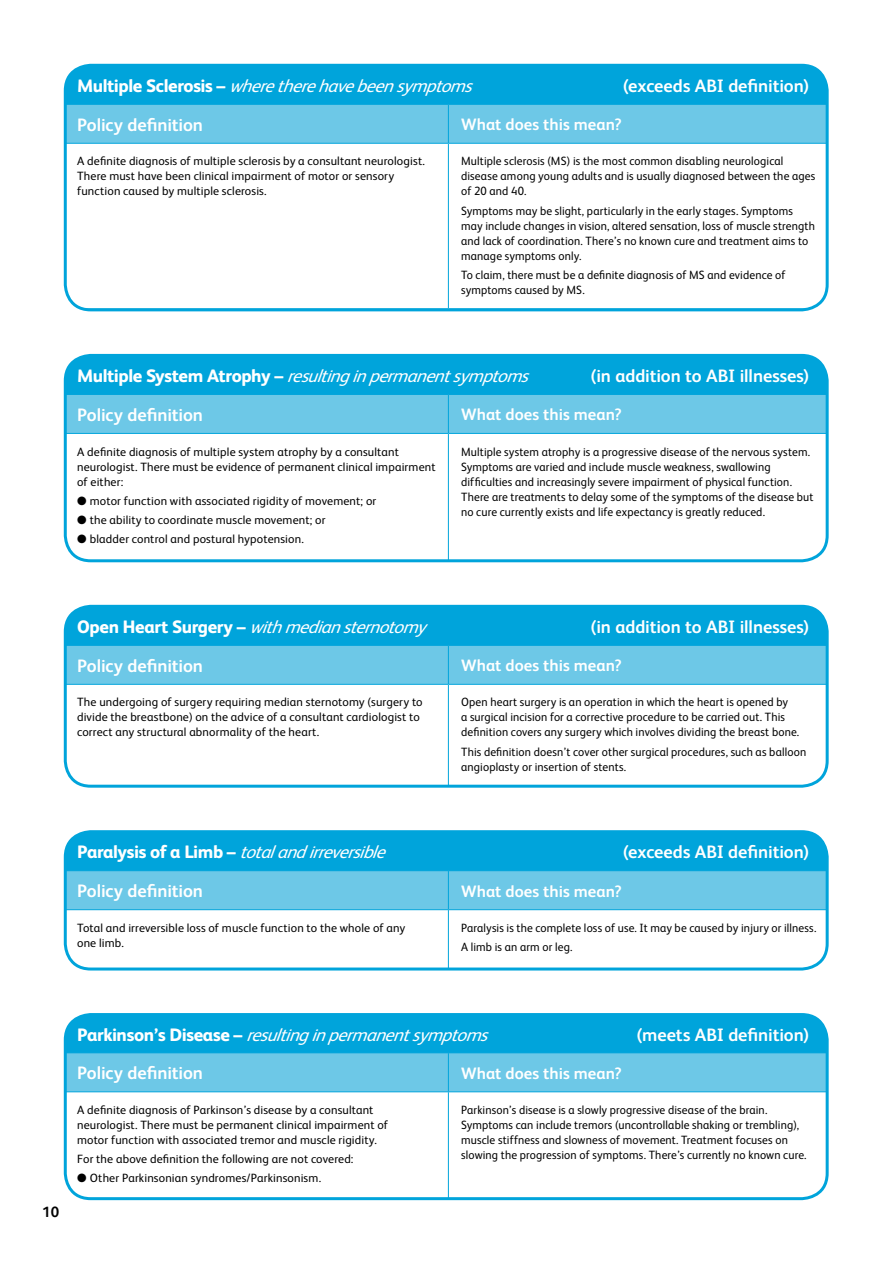
<style>
.page{position:relative;width:893px;height:1263px;background:#fff}
.page>*{position:absolute;margin:0;border:0;box-sizing:border-box;transform-origin:0 0}
.t1{font:italic 18px "FS Albert Alt";color:#fff}
.t2{font:700 18px "FS Albert Alt";letter-spacing:-.005em;color:#fff}
.t3{font:700 16.5px "FS Albert Alt";letter-spacing:.005em;color:#fff}
.t4{font:15px "FS Albert Alt Bold";color:#000}
.t5{font:12px/15px "FS Albert Alt";letter-spacing:.015em;color:#000;scale:.96 1}
.t6{font:12px/15px "FS Albert Alt";letter-spacing:.015em;color:#000}
.s1{font-weight:800;font-style:normal}
.s2{font-weight:700;font-style:normal}
</style>
<div class="page">
<div style="left:65px;top:65px;width:762px;height:39px;background:#00a4db"></div>
<div style="left:68px;top:105px;width:757px;height:38px;background:#6dc8e7"></div>
<hr style="left:65px;top:104px;width:383px;height:1px;background:#00a4db">
<hr style="left:448px;top:105px;width:1px;height:38px;background:#00a4db">
<hr style="left:448px;top:104px;width:379px;height:1px;background:#00a4db">
<hr style="left:65px;top:144px;width:1px;height:164px;background:#00a4db">
<hr style="left:65px;top:143px;width:383px;height:1px;background:#00a4db">
<hr style="left:65px;top:308px;width:383px;height:2px;background:#00a4db">
<hr style="left:448px;top:144px;width:1px;height:164px;background:#00a4db">
<hr style="left:448px;top:143px;width:379px;height:1px;background:#00a4db">
<hr style="left:448px;top:308px;width:379px;height:2px;background:#00a4db">
<div style="left:64px;top:64px;width:765px;height:247px;border:3px solid #00a4db;border-radius:26px"></div>
<div style="left:65px;top:1014px;width:762px;height:39px;background:#00a4db"></div>
<div style="left:68px;top:1053px;width:757px;height:38px;background:#6dc8e7"></div>
<hr style="left:448px;top:1053px;width:1px;height:38px;background:#00a4db">
<hr style="left:65px;top:1092px;width:1px;height:107px;background:#00a4db">
<hr style="left:65px;top:1091px;width:383px;height:1px;background:#00a4db">
<hr style="left:448px;top:1092px;width:1px;height:107px;background:#00a4db">
<hr style="left:448px;top:1091px;width:379px;height:1px;background:#00a4db">
<div style="left:64px;top:1013px;width:765px;height:187px;border:3px solid #00a4db;border-radius:26px"></div>
<div style="left:65px;top:355px;width:762px;height:39px;background:#00a4db"></div>
<div style="left:68px;top:395px;width:757px;height:38px;background:#6dc8e7"></div>
<hr style="left:65px;top:394px;width:383px;height:1px;background:#00a4db">
<hr style="left:448px;top:395px;width:1px;height:38px;background:#00a4db">
<hr style="left:448px;top:394px;width:379px;height:1px;background:#00a4db">
<hr style="left:65px;top:434px;width:1px;height:127px;background:#00a4db">
<hr style="left:65px;top:433px;width:383px;height:1px;background:#00a4db">
<hr style="left:448px;top:434px;width:1px;height:127px;background:#00a4db">
<hr style="left:448px;top:433px;width:379px;height:1px;background:#00a4db">
<div style="left:64px;top:354px;width:765px;height:208px;border:3px solid #00a4db;border-radius:26px"></div>
<div style="left:65px;top:606px;width:762px;height:39px;background:#00a4db"></div>
<div style="left:68px;top:646px;width:757px;height:38px;background:#6dc8e7"></div>
<hr style="left:65px;top:645px;width:383px;height:1px;background:#00a4db">
<hr style="left:448px;top:646px;width:1px;height:38px;background:#00a4db">
<hr style="left:448px;top:645px;width:379px;height:1px;background:#00a4db">
<hr style="left:65px;top:685px;width:1px;height:101px;background:#00a4db">
<hr style="left:65px;top:684px;width:383px;height:1px;background:#00a4db">
<hr style="left:448px;top:685px;width:1px;height:101px;background:#00a4db">
<hr style="left:448px;top:684px;width:379px;height:1px;background:#00a4db">
<div style="left:64px;top:605px;width:765px;height:183px;border:3px solid #00a4db;border-radius:26px"></div>
<div style="left:65px;top:832px;width:762px;height:39px;background:#00a4db"></div>
<div style="left:68px;top:871px;width:757px;height:38px;background:#6dc8e7"></div>
<hr style="left:448px;top:871px;width:1px;height:38px;background:#00a4db">
<hr style="left:65px;top:910px;width:1px;height:59px;background:#00a4db">
<hr style="left:65px;top:909px;width:383px;height:1px;background:#00a4db">
<hr style="left:448px;top:910px;width:1px;height:59px;background:#00a4db">
<hr style="left:448px;top:909px;width:379px;height:1px;background:#00a4db">
<div style="left:64px;top:830px;width:765px;height:140px;border:3px solid #00a4db;border-radius:26px"></div>
<h1 class="t1" style="left:77px;top:75px;width:403px"><span class="s1">M u l t i p l e S c l e r o s i s</span> <span class="s2">–</span> wheretherehavebeensymptoms</h1>
<h1 class="t2" style="left:623px;top:75px;width:187px">(exceeds ABI definition)</h1>
<h1 class="t2" style="left:77px;top:114px;width:127px">Policy definition</h1>
<h2 class="t3" style="left:461px;top:115px;width:162px">What does this mean?</h2>
<p class="t6" style="left:77px;top:154px;width:349px">A definite diagnosis of multiple sclerosis by a consultant neurologist.<br>There must have been clinical impairment of motor or sensory function caused by multiple sclerosis.</p>
<p class="t5" style="left:461px;top:154px;width:370px">Multiple sclerosis (MS) is the most common disabling neurological disease among young adults and is usually diagnosed between the ages of 20 and 40.</p>
<p class="t5" style="left:461px;top:203px;width:370px">Symptoms may be slight, particularly in the early stages. Symptoms may include changes in vision, altered sensation, loss of muscle strength and lack of coordination. There’s no known cure and treatment aims to manage symptoms only.</p>
<p class="t5" style="left:461px;top:267px;width:339px">To claim, there must be a definite diagnosis of MS and evidence of symptoms caused by MS.</p>
<h1 class="t1" style="left:77px;top:365px;width:459px"><span class="s1">M u l t i p l e S y s t e m A t r o p h y</span> <span class="s2">–</span> resultinginpermanentsymptoms</h1>
<h1 class="t2" style="left:591px;top:365px;width:220px">(in addition to ABI illnesses)</h1>
<h1 class="t2" style="left:77px;top:404px;width:127px">Policy definition</h1>
<h2 class="t3" style="left:461px;top:405px;width:162px">What does this mean?</h2>
<p class="t6" style="left:77px;top:444px;width:360px">A definite diagnosis of multiple system atrophy by a consultant neurologist. There must be evidence of permanent clinical impairment of either:</p>
<p class="t6" style="left:77px;top:493px;width:301px">● motor function with associated rigidity of movement; or</p>
<p class="t6" style="left:77px;top:512px;width:250px">● the ability to coordinate muscle movement; or</p>
<p class="t6" style="left:77px;top:532px;width:228px">● bladder control and postural hypotension.</p>
<p class="t5" style="left:461px;top:444px;width:369px">Multiple system atrophy is a progressive disease of the nervous system.<br>Symptoms are varied and include muscle weakness, swallowing difficulties and increasingly severe impairment of physical function.<br>There are treatments to delay some of the symptoms of the disease but no cure currently exists and life expectancy is greatly reduced.</p>
<h1 class="t1" style="left:77px;top:616px;width:357px"><span class="s1">O p e n H e a r t S u r g e r y</span> <span class="s2">–</span> withmediansternotomy</h1>
<h1 class="t2" style="left:591px;top:616px;width:220px">(in addition to ABI illnesses)</h1>
<h1 class="t2" style="left:77px;top:655px;width:127px">Policy definition</h1>
<h2 class="t3" style="left:461px;top:656px;width:162px">What does this mean?</h2>
<p class="t6" style="left:77px;top:695px;width:347px">The undergoing of surgery requiring median sternotomy (surgery to divide the breastbone) on the advice of a consultant cardiologist to correct any structural abnormality of the heart.</p>
<p class="t5" style="left:461px;top:695px;width:354px">Open heart surgery is an operation in which the heart is opened by<br>a surgical incision for a corrective procedure to be carried out. This definition covers any surgery which involves dividing the breast bone.</p>
<p class="t5" style="left:461px;top:744px;width:361px">This definition doesn’t cover other surgical procedures, such as balloon angioplasty or insertion of stents.</p>
<h1 class="t1" style="left:77px;top:841px;width:316px"><span class="s1">P a r a l y s i s o f a L i m b</span> <span class="s2">–</span> totalandirreversible</h1>
<h1 class="t2" style="left:623px;top:841px;width:187px">(exceeds ABI definition)</h1>
<h1 class="t2" style="left:77px;top:881px;width:127px">Policy definition</h1>
<h2 class="t3" style="left:461px;top:881px;width:162px">What does this mean?</h2>
<p class="t6" style="left:77px;top:920px;width:330px">Total and irreversible loss of muscle function to the whole of any one limb.</p>
<p class="t5" style="left:461px;top:918px;width:372px;line-height:19.2px">Paralysis is the complete loss of use. It may be caused by injury or illness.<br>A limb is an arm or leg.</p>
<p class="t4" style="left:42px;top:1206px;width:18px">10</p>
<h1 class="t1" style="left:77px;top:1024px;width:419px"><span class="s1">P a r k i n s o n ’ s D i s e a s e</span> <span class="s2">–</span> resultinginpermanentsymptoms</h1>
<h1 class="t2" style="left:637px;top:1024px;width:174px">(meets ABI definition)</h1>
<h1 class="t2" style="left:77px;top:1063px;width:127px">Policy definition</h1>
<h2 class="t3" style="left:461px;top:1063px;width:162px">What does this mean?</h2>
<p class="t6" style="left:77px;top:1102px;width:312px">A definite diagnosis of Parkinson’s disease by a consultant neurologist. There must be permanent clinical impairment of motor function with associated tremor and muscle rigidity.</p>
<p class="t6" style="left:77px;top:1151px;width:278px">For the above definition the following are not covered:</p>
<p class="t6" style="left:77px;top:1171px;width:246px">● Other Parkinsonian syndromes/Parkinsonism.</p>
<p class="t5" style="left:461px;top:1102px;width:361px">Parkinson’s disease is a slowly progressive disease of the brain.<br>Symptoms can include tremors (uncontrollable shaking or trembling), muscle stiffness and slowness of movement. Treatment focuses on slowing the progression of symptoms. There’s currently no known cure.</p>
</div>
